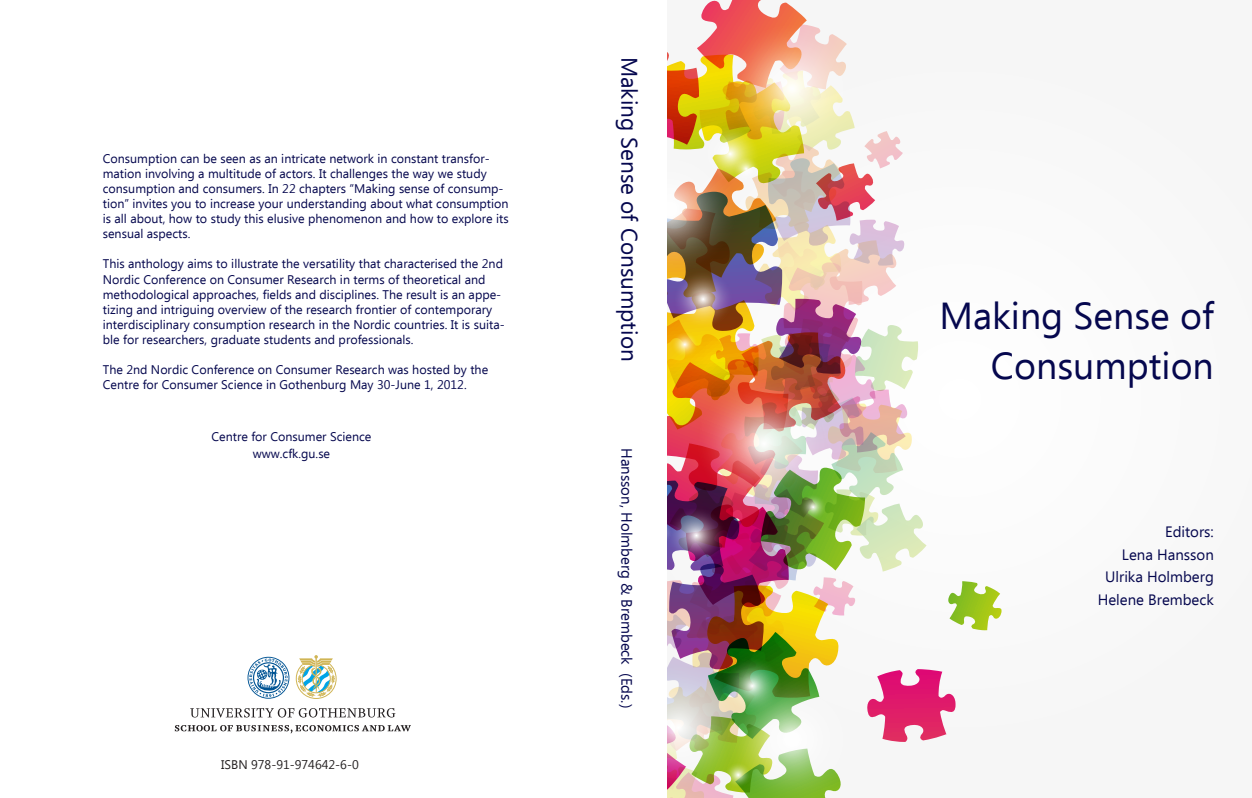
<style>
.page{position:relative;width:1252px;height:798px;background:#fff}
.page>*{position:absolute;margin:0;border:0;box-sizing:border-box;transform-origin:0 0}
.t1{font:37.5px/50px "Ebrima";color:#05074e;text-align:right}
.t2{font:22.5px "Ebrima";color:#05074e}
.t3{font:15px "Ebrima";color:#05074e}
.Baksidestext{font:12.5px/15px "Ebrima";color:#05074e}
.t4{font:12.5px "Ebrima";color:#231f20}
</style>
<div class="page">
<div style="left:667px;top:0;width:585px;height:797px;background:#f8f8f8"></div>
<img style="left:667px;top:0;width:334px;height:797px">
<svg style="left:175px;top:725px;width:236px;height:8px"></svg>
<svg style="left:190px;top:708px;width:205px;height:9px"></svg>
<svg style="left:247px;top:656px;width:42px;height:42px"></svg>
<svg style="left:296px;top:655px;width:41px;height:44px"></svg>
<p class="Baksidestext" style="left:103px;top:152px;width:407px">Consumption can be seen as an intricate network in constant transfor&shy;mation involving a multitude of actors. It challenges the way we study consumption and consumers. In 22 chapters “Making sense of consump&shy;tion” invites you to increase your understanding about what consumption is all about, how to study this elusive phenomenon and how to explore its sensual aspects.</p>
<p class="Baksidestext" style="left:103px;top:257px;width:403px">This anthology aims to illustrate the versatility that characterised the 2nd Nordic Conference on Consumer Research in terms of theoretical and methodological approaches, fields and disciplines. The result is an appe&shy;tizing and intriguing overview of the research frontier of contemporary interdisciplinary consumption research in the Nordic countries. It is suita&shy;ble for researchers, graduate students and professionals.</p>
<p class="Baksidestext" style="left:103px;top:362px;width:387px">The 2nd Nordic Conference on Consumer Research was hosted by the<br>Centre for Consumer Science in Gothenburg May 30-June 1, 2012.</p>
<p class="Baksidestext" style="left:211px;top:429px;width:161px">Centre for Consumer Science</p>
<p class="Baksidestext" style="left:253px;top:447px;width:79px">www.cfk.gu.se</p>
<p class="t4" style="left:221px;top:755px;width:139px">ISBN 978-91-974642-6-0</p>
<p class="t2" style="left:645px;top:57px;width:306px;rotate:90deg">Making Sense of Consumption</p>
<p class="t3" style="left:637px;top:447px;width:262px;rotate:90deg">Hansson, Holmberg &amp; Brembeck (Eds.)</p>
<p class="t1" style="left:939px;top:293px;width:276px">Making Sense of<br>Consumption</p>
<p class="t3" style="left:1165px;top:521px;width:50px">Editors:</p>
<p class="t3" style="left:1122px;top:543px;width:93px">Lena Hansson</p>
<p class="t3" style="left:1105px;top:566px;width:110px">Ulrika Holmberg</p>
<p class="t3" style="left:1098px;top:588px;width:118px">Helene Brembeck</p>
</div>
